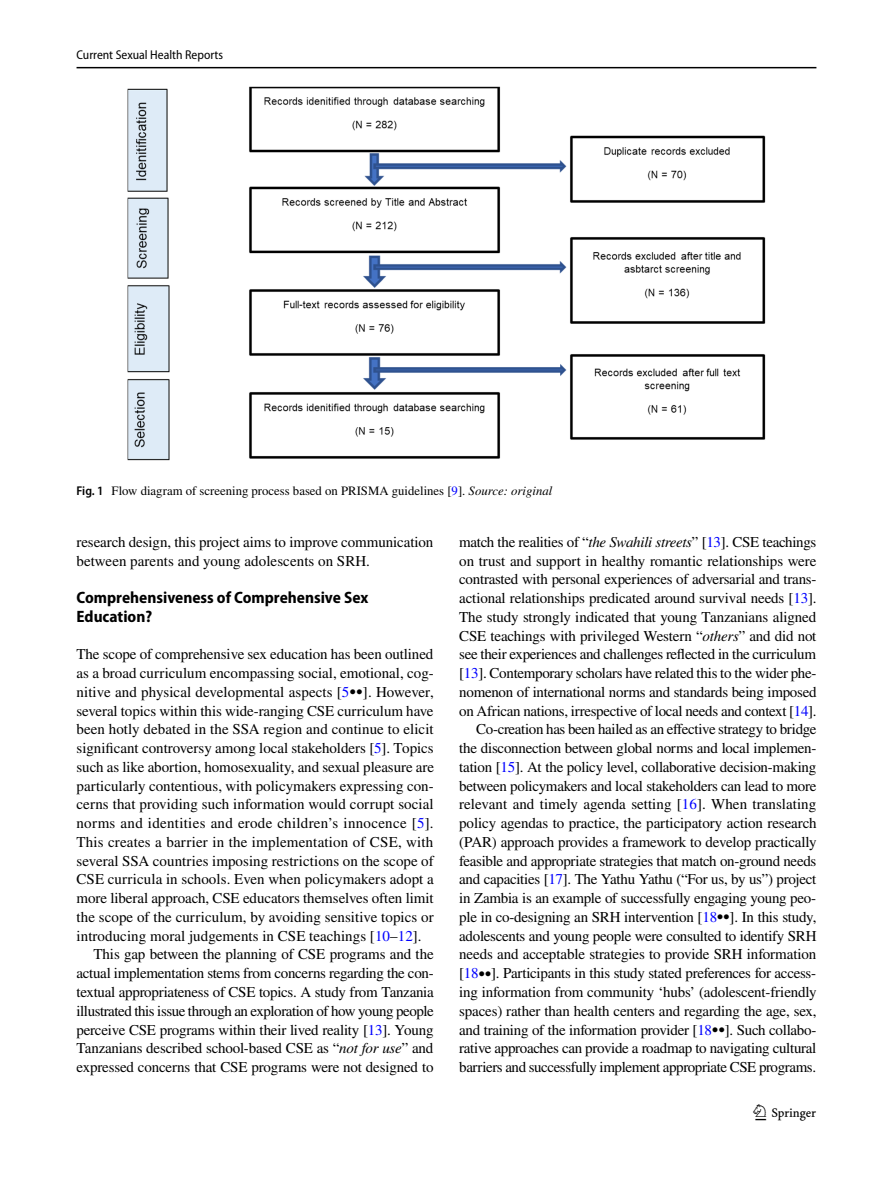
<style>
.page{position:relative;width:893px;height:1187px;background:#fff}
.page>*{position:absolute;margin:0;border:0;box-sizing:border-box;transform-origin:0 0}
.t1{font:22.5px "Springnew Regular 3";color:#000}
.t2{font:700 semi-condensed 16.5px/18.8px "Myriad Pro";color:#000}
.t3{font:15px/18.8px "STIX";letter-spacing:-.01em;color:#000}
.t4{font:15px "STIX";letter-spacing:-.03em;color:#000}
.t5{font:15px "STIX";letter-spacing:.02em;color:#000}
.t6{font:15px "STIX";letter-spacing:.01em;color:#000}
.t7{font:12.75px "STIX";color:#000}
.t8{font:semi-condensed 12.75px "Myriad Pro";color:#000}
.s1{font-family:"Myriad Pro";font-weight:600;font-stretch:semi-condensed}
.s2{color:#00f}
.s3{font-style:italic}
.s4{font-size:12.75px}
</style>
<div class="page">
<hr style="left:77px;top:67px;width:739px;height:1px;background:#000">
<img style="left:128px;top:87px;width:637px;height:373px">
<p class="t8" style="left:77px;top:48px;width:148px">Current Sexual Health Reports</p>
<p class="t7" style="left:77px;top:482px;width:477px"><span class="s1">Fig. 1</span> Flow diagram of screening process based on PRISMA guidelines [<span class="s2">9</span>]. <span class="s3">Source: original</span></p>
<p class="t3" style="left:77px;top:533px;width:358px">research design, this project aims to improve communication between parents and young adolescents on SRH.</p>
<p class="t2" style="left:77px;top:588px;width:293px">Comprehensiveness of Comprehensive Sex<br>Education?</p>
<p class="t3" style="left:77px;top:646px;width:358px">The scope of comprehensive sex education has been outlined</p>
<p class="t3" style="left:77px;top:664px;width:359px">as a broad curriculum encompassing social, emotional, cog-</p>
<p class="t3" style="left:77px;top:683px;width:359px">nitive and physical developmental aspects [<span class="s2">5</span><span class="s4">••</span>]. However,</p>
<p class="t3" style="left:77px;top:702px;width:358px">several topics within this wide-ranging CSE curriculum have</p>
<p class="t3" style="left:77px;top:721px;width:359px">been hotly debated in the SSA region and continue to elicit</p>
<p class="t3" style="left:77px;top:739px;width:359px">significant controversy among local stakeholders [<span class="s2">5</span>]. Topics</p>
<p class="t3" style="left:77px;top:758px;width:359px">such as like abortion, homosexuality, and sexual pleasure are</p>
<p class="t3" style="left:77px;top:777px;width:359px">particularly contentious, with policymakers expressing con-</p>
<p class="t3" style="left:77px;top:796px;width:359px">cerns that providing such information would corrupt social</p>
<p class="t5" style="left:77px;top:812px;width:359px">norms and identities and erode children’s innocence [<span class="s2">5</span>].</p>
<p class="t6" style="left:77px;top:831px;width:358px">This creates a barrier in the implementation of CSE, with</p>
<p class="t3" style="left:77px;top:852px;width:359px">several SSA countries imposing restrictions on the scope of</p>
<p class="t3" style="left:77px;top:871px;width:359px">CSE curricula in schools. Even when policymakers adopt a</p>
<p class="t3" style="left:77px;top:889px;width:359px">more liberal approach, CSE educators themselves often limit</p>
<p class="t3" style="left:77px;top:908px;width:359px">the scope of the curriculum, by avoiding sensitive topics or</p>
<p class="t3" style="left:77px;top:927px;width:347px">introducing moral judgements in CSE teachings [<span class="s2">10</span>–<span class="s2">12</span>].</p>
<p class="t3" style="left:94px;top:946px;width:342px">This gap between the planning of CSE programs and the</p>
<p class="t3" style="left:77px;top:964px;width:359px">actual implementation stems from concerns regarding the con-</p>
<p class="t3" style="left:77px;top:983px;width:359px">textual appropriateness of CSE topics. A study from Tanzania</p>
<p class="t4" style="left:77px;top:1000px;width:359px">illustrated this issue through an exploration of how young people</p>
<p class="t3" style="left:77px;top:1021px;width:358px">perceive CSE programs within their lived reality [<span class="s2">13</span>]. Young</p>
<p class="t3" style="left:77px;top:1039px;width:358px">Tanzanians described school-based CSE as “<span class="s3">not for use</span>” and</p>
<p class="t3" style="left:77px;top:1058px;width:358px">expressed concerns that CSE programs were not designed to</p>
<p class="t3" style="left:459px;top:533px;width:359px;text-align:right">match the realities of “<span class="s3">the Swahili streets</span>” [<span class="s2">13</span>]. CSE teachings on trust and support in healthy romantic relationships were contrasted with personal experiences of adversarial and trans&shy;actional relationships predicated around survival needs [<span class="s2">13</span>].<br>The study strongly indicated that young Tanzanians aligned CSE teachings with privileged Western “<span class="s3">others</span>” and did not see their experiences and challenges reflected in the curriculum [<span class="s2">13</span>]. Contemporary scholars have related this to the wider phe&shy;nomenon of international norms and standards being imposed on African nations, irrespective of local needs and context [<span class="s2">14</span>].<br>Co-creation has been hailed as an effective strategy to bridge the disconnection between global norms and local implemen&shy;tation [<span class="s2">15</span>]. At the policy level, collaborative decision-making between policymakers and local stakeholders can lead to more relevant and timely agenda setting [<span class="s2">16</span>]. When translating policy agendas to practice, the participatory action research (PAR) approach provides a framework to develop practically feasible and appropriate strategies that match on-ground needs and capacities [<span class="s2">17</span>]. The Yathu Yathu (“For us, by us”) project in Zambia is an example of successfully engaging young peo&shy;ple in co-designing an SRH intervention [<span class="s2">18</span><span class="s4">••</span>]. In this study, adolescents and young people were consulted to identify SRH needs and acceptable strategies to provide SRH information [<span class="s2">18</span><span class="s4">••</span>]. Participants in this study stated preferences for access&shy;ing information from community ‘hubs’ (adolescent-friendly spaces) rather than health centers and regarding the age, sex, and training of the information provider [<span class="s2">18</span><span class="s4">••</span>]. Such collabo&shy;rative approaches can provide a roadmap to navigating cultural barriers and successfully implement appropriate CSE programs.</p>
<h1 class="t1" style="left:755px;top:1104px;width:62px">1 3</h1>
</div>
